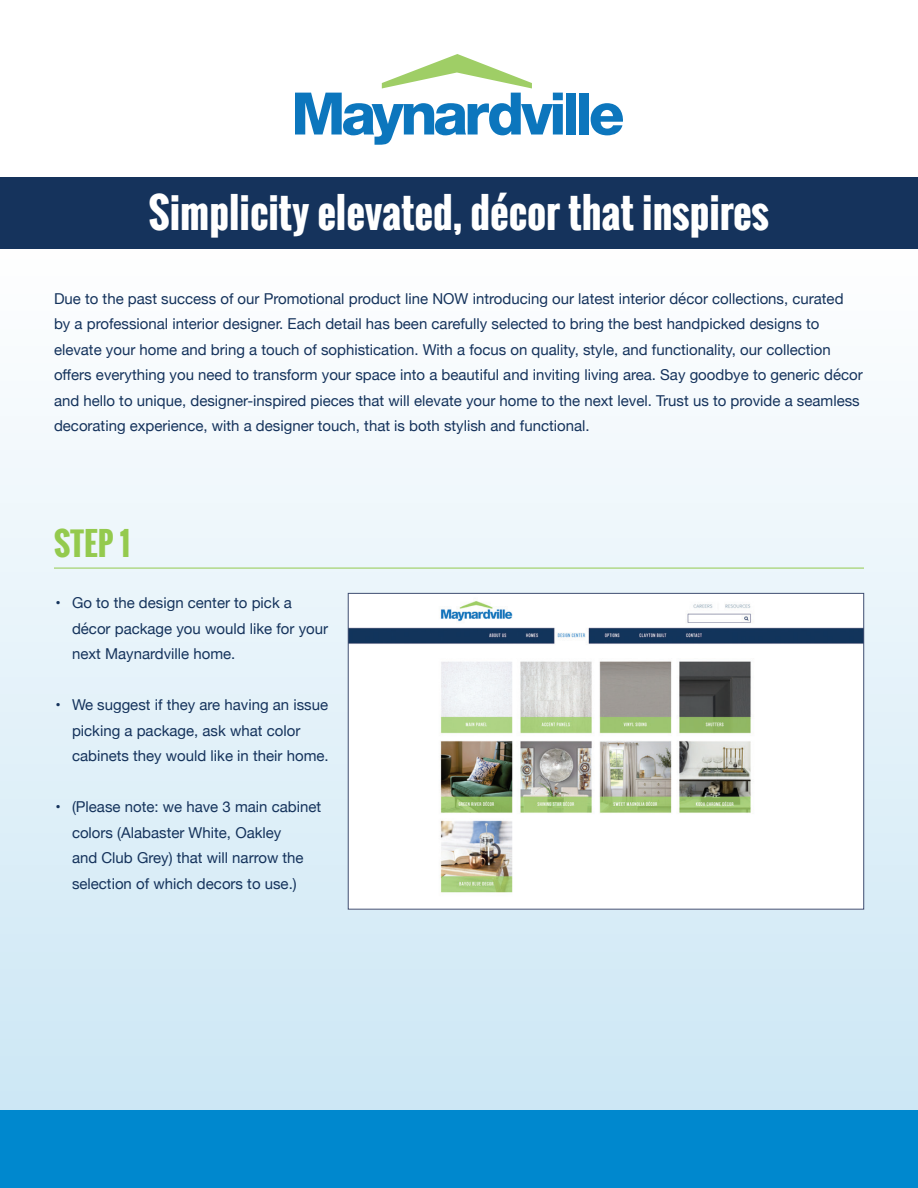
<style>
.page{position:relative;width:918px;height:1188px;background:#fff}
.page>*{position:absolute;margin:0;border:0;box-sizing:border-box;transform-origin:0 0}
.t1{font:700 40.5px "Oswald";color:#fff}
.t2{font:700 31.5px "Oswald";color:#94ca4e}
.t3{font:15px/25.5px "Helvetica Neue";color:#15335c}
</style>
<div class="page">
<div style="left:0;top:238px;width:918px;height:887px;background:linear-gradient(to bottom,#fcfcfd,#cde7f5)"></div>
<svg style="left:295px;top:54px;width:268px;height:91px"></svg>
<div style="left:566px;top:93px;width:10px;height:42px;background:#0c76bd"></div>
<div style="left:579px;top:93px;width:10px;height:42px;background:#0c76bd"></div>
<svg style="left:591px;top:103px;width:32px;height:32px"></svg>
<div style="left:0;top:177px;width:918px;height:71px;background:#15335c"></div>
<img style="left:350px;top:595px;width:512px;height:312px">
<div style="left:348px;top:593px;width:516px;height:316px;border:1px solid #3e4d71"></div>
<div style="left:0;top:1110px;width:918px;height:78px;background:#0088ce"></div>
<hr style="left:54px;top:568px;width:810px;height:1px;background:#94ca4e">
<h1 class="t1" style="left:149px;top:182px;width:622px">Simplicity elevated, décor that inspires</h1>
<p class="t3" style="left:54px;top:286px;width:810px">Due to the past success of our Promotional product line NOW introducing our latest interior décor collections, curated by a professional interior designer. Each detail has been carefully selected to bring the best handpicked designs to elevate your home and bring a touch of sophistication. With a focus on quality, style, and functionality, our collection offers everything you need to transform your space into a beautiful and inviting living area. Say goodbye to generic décor and hello to unique, designer-inspired pieces that will elevate your home to the next level. Trust us to provide a seamless decorating experience, with a designer touch, that is both stylish and functional.</p>
<h2 class="t2" style="left:54px;top:520px;width:78px">STEP 1</h2>
<p class="t3" style="left:72px;top:591px;width:258px;text-indent:-16px">• Go to the design center to pick a décor package you would like for your next Maynardville home.</p>
<p class="t3" style="left:72px;top:693px;width:258px;text-indent:-16px">• We suggest if they are having an issue picking a package, ask what color cabinets they would like in their home.</p>
<p class="t3" style="left:72px;top:795px;width:251px;text-indent:-16px">• (Please note: we have 3 main cabinet colors (Alabaster White, Oakley<br>and Club Grey) that will narrow the selection of which decors to use.)</p>
</div>
